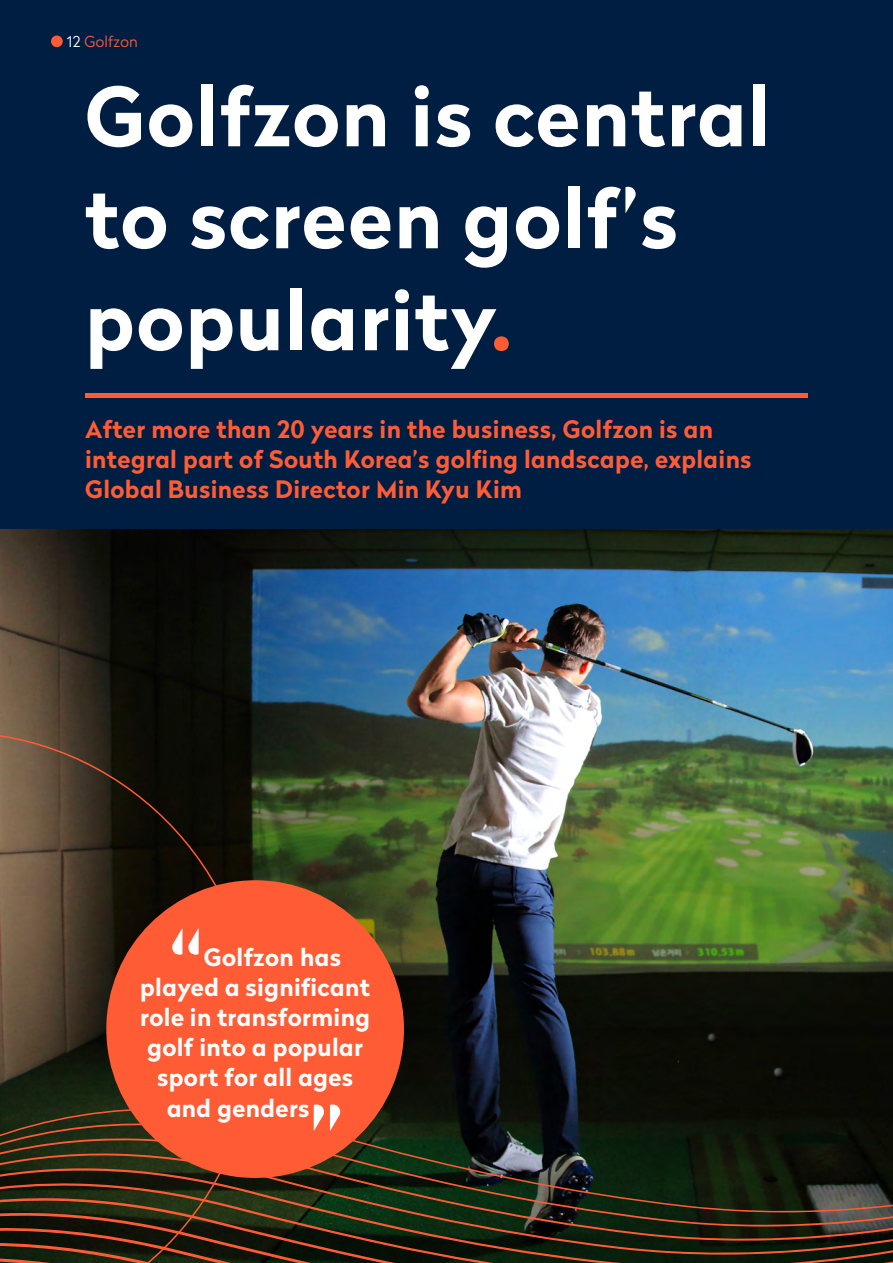
<style>
.page{position:relative;width:893px;height:1263px;background:#001e42}
.page>*{position:absolute;margin:0;border:0;box-sizing:border-box;transform-origin:0 0}
.t1{font:700 81px/102px "Radikal W03";letter-spacing:.015em;color:#fff}
.t2{font:700 24px/30px "Radikal W03";letter-spacing:.015em;color:#ff5c36}
.t3{font:700 24px "Radikal W03";letter-spacing:.015em;color:#fff}
.t4{font:300 15px "Radikal W03";letter-spacing:.015em;color:#ff5c36}
.s1{color:#fff}
.s2{color:#ff5c36}
</style>
<div class="page">
<img style="left:0;top:529px;width:893px;height:392px">
<svg style="left:255px;top:921px;width:638px;height:342px;background:#1d2414"></svg>
<svg style="left:0;top:731px;width:255px;height:532px;background:#382d1c"></svg>
<div style="left:106px;top:880px;width:298px;height:298px;background:#ff5c36;border-radius:50%"></div>
<div style="left:85px;top:393px;width:723px;height:5px;background:#ff5c36"></div>
<div style="left:51px;top:36px;width:12px;height:11px;background:#ff5c36;border-radius:50%"></div>
<p class="t4" style="left:67px;top:31px;width:73px"><span class="s1">12</span> Golfzon</p>
<h1 class="t1" style="left:85px;top:64px;width:687px">Golfzon is central to screen golf’s popularity<span class="s2">.</span></h1>
<p class="t2" style="left:85px;top:413px;width:668px">After more than 20 years in the business, Golfzon is an integral part of South Korea’s golfing landscape, explains<br>Global Business Director Min Kyu Kim</p>
<h1 class="t1" style="left:169px;top:911px;width:35px">“</h1>
<p class="t3" style="left:204px;top:940px;width:139px">Golfzon has</p>
<p class="t3" style="left:140px;top:970px;width:231px">played a significant</p>
<p class="t3" style="left:140px;top:1000px;width:231px">role in transforming</p>
<p class="t3" style="left:147px;top:1030px;width:217px">golf into a popular</p>
<p class="t3" style="left:157px;top:1060px;width:198px">sport for all ages</p>
<p class="t3" style="left:167px;top:1090px;width:144px">and genders</p>
<h1 class="t1" style="left:310px;top:1084px;width:35px">”</h1>
</div>
